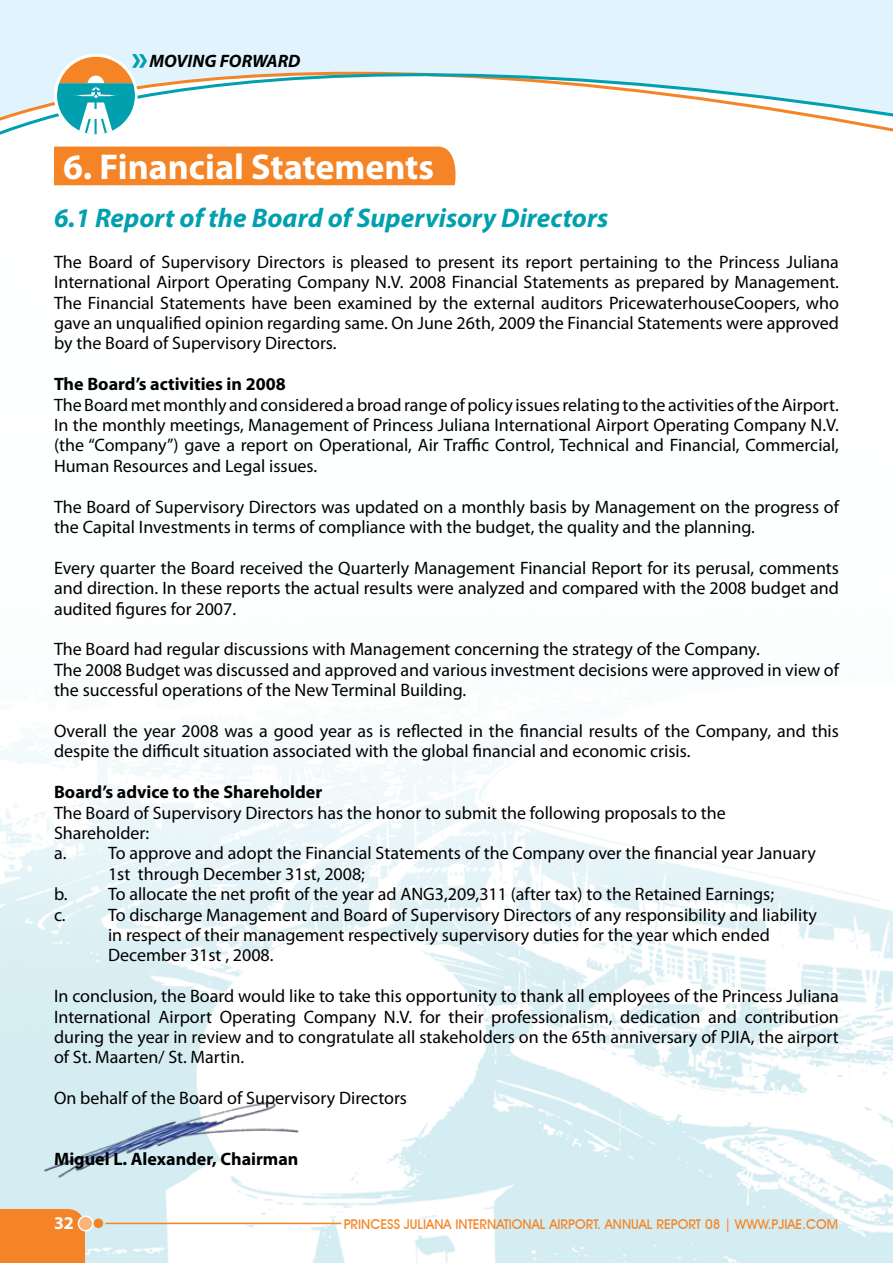
<style>
.page{position:relative;width:893px;height:1263px;background:#fff}
.page>*{position:absolute;margin:0;border:0;box-sizing:border-box;transform-origin:0 0}
.t1{font:700 36px "Myriad Pro";color:#fff}
.t2{font:italic 700 27px "Myriad Pro";color:#00a0af}
.t3{font:18px/20.4px "Myriad Pro";color:#000;text-align:justify}
.t4{font:700 18px "Myriad Pro";color:#000}
.t5{font:italic 700 18px "Myriad Pro";color:#000}
.t6{font:700 18px "Myriad Pro";color:#fff}
.t7{font:500 13.5px "Avant Garde IT Cby BT";color:#f58426}
.s1{font-style:normal;font-size:36px;color:#00a0af}
</style>
<div class="page">
<img style="left:0;top:173px;width:893px;height:1090px">
<div style="left:0;top:1209px;width:85px;height:54px;background:#f58426"></div>
<svg style="left:0;top:0;width:892px;height:147px"></svg>
<div style="left:54px;top:54px;width:84px;height:84px;background:#fff;border-radius:50%"></div>
<svg style="left:57px;top:57px;width:78px;height:77px"></svg>
<hr style="left:105px;top:1223px;width:236px;height:1px;background:#f58426">
<div style="left:78px;top:1216px;width:15px;height:15px;background:#f9b47b;border-radius:50%"></div>
<div style="left:78px;top:1215px;width:16px;height:16px;border:2px solid #fff;border-radius:50%"></div>
<div style="left:94px;top:1218px;width:9px;height:10px;background:#f58426;border-radius:50%"></div>
<svg style="left:892px;top:0;width:1px;height:132px"></svg>
<div style="left:54px;top:147px;width:401px;height:38px;background:#f58426"></div>
<img style="left:40px;top:1099px;width:261px;height:81px">
<p class="t5" style="left:132px;top:49px;width:170px"><span class="s1">»</span>MOVING FORWARD</p>
<h1 class="t1" style="left:63px;top:143px;width:373px">6. Financial Statements</h1>
<h2 class="t2" style="left:54px;top:200px;width:556px">6.1 Report of the Board of Supervisory Directors</h2>
<p class="t3" style="left:54px;top:251px;width:786px">The Board of Supervisory Directors is pleased to present its report pertaining to the Princess Juliana International Airport Operating Company N.V. 2008 Financial Statements as prepared by Management.<br>The Financial Statements have been examined by the external auditors PricewaterhouseCoopers, who gave an unqualified opinion regarding same. On June 26th, 2009 the Financial Statements were approved by the Board of Supervisory Directors.</p>
<p class="t4" style="left:54px;top:372px;width:233px">The Board’s activities in 2008</p>
<p class="t3" style="left:54px;top:394px;width:786px">The Board met monthly and considered a broad range of policy issues relating to the activities of the Airport.<br>In the monthly meetings, Management of Princess Juliana International Airport Operating Company N.V. (the “Company”) gave a report on Operational, Air Traffic Control, Technical and Financial, Commercial, Human Resources and Legal issues.</p>
<p class="t3" style="left:54px;top:496px;width:786px">The Board of Supervisory Directors was updated on a monthly basis by Management on the progress of the Capital Investments in terms of compliance with the budget, the quality and the planning.</p>
<p class="t3" style="left:54px;top:557px;width:786px">Every quarter the Board received the Quarterly Management Financial Report for its perusal, comments and direction. In these reports the actual results were analyzed and compared with the 2008 budget and audited figures for 2007.</p>
<p class="t3" style="left:54px;top:639px;width:786px;text-align:left">The Board had regular discussions with Management concerning the strategy of the Company.<br>The 2008 Budget was discussed and approved and various investment decisions were approved in view of the successful operations of the New Terminal Building.</p>
<p class="t3" style="left:54px;top:720px;width:786px">Overall the year 2008 was a good year as is reflected in the financial results of the Company, and this despite the difficult situation associated with the global financial and economic crisis.</p>
<p class="t4" style="left:54px;top:780px;width:270px">Board’s advice to the Shareholder</p>
<p class="t3" style="left:54px;top:802px;width:673px">The Board of Supervisory Directors has the honor to submit the following proposals to the</p>
<p class="t3" style="left:54px;top:822px;width:97px">Shareholder:</p>
<p class="t3" style="left:54px;top:843px;width:763px">a. To approve and adopt the Financial Statements of the Company over the financial year January</p>
<p class="t3" style="left:108px;top:863px;width:259px">1st through December 31st, 2008;</p>
<p class="t3" style="left:54px;top:884px;width:722px">b. To allocate the net profit of the year ad ANG3,209,311 (after tax) to the Retained Earnings;</p>
<p class="t3" style="left:54px;top:904px;width:764px">c. To discharge Management and Board of Supervisory Directors of any responsibility and liability</p>
<p class="t3" style="left:108px;top:924px;width:663px">in respect of their management respectively supervisory duties for the year which ended</p>
<p class="t3" style="left:108px;top:945px;width:167px">December 31st , 2008.</p>
<p class="t3" style="left:54px;top:985px;width:786px">In conclusion, the Board would like to take this opportunity to thank all employees of the Princess Juliana International Airport Operating Company N.V. for their professionalism, dedication and contribution during the year in review and to congratulate all stakeholders on the 65th anniversary of PJIA, the airport of St. Maarten/ St. Martin.</p>
<p class="t3" style="left:54px;top:1087px;width:355px">On behalf of the Board of Supervisory Directors</p>
<p class="t4" style="left:54px;top:1147px;width:246px">Miguel L. Alexander, Chairman</p>
<p class="t6" style="left:54px;top:1211px;width:21px">32</p>
<p class="t7" style="left:344px;top:1216px;width:496px">PRINCESS JULIANA INTERNATIONAL AIRPORT. ANNUAL REPORT 08 | WWW.PJIAE.COM</p>
</div>
